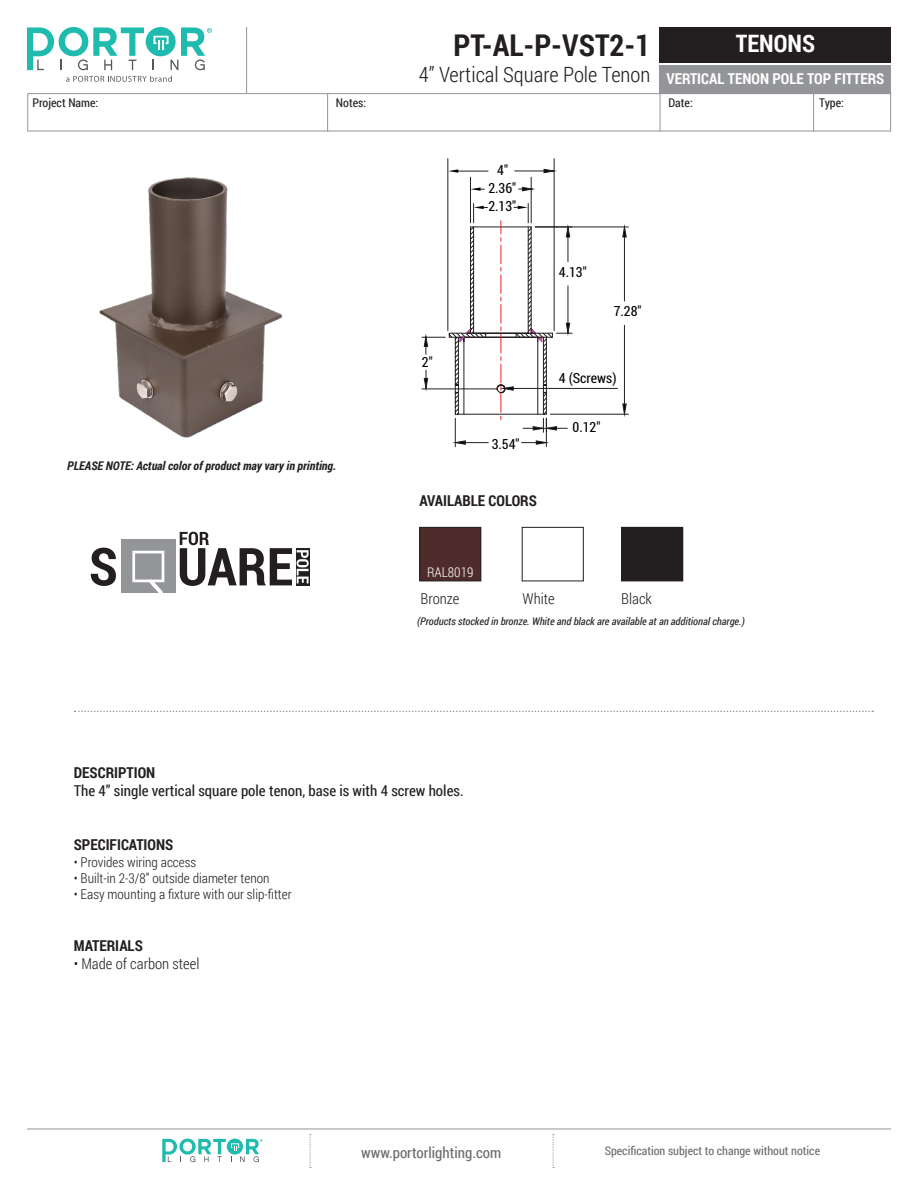
<style>
.page{position:relative;width:918px;height:1188px;background:#fff}
.page>*{position:absolute;margin:0;border:0;box-sizing:border-box;transform-origin:0 0}
.t1{font:700 30px "Roboto Condensed";color:#231f20}
.t2{font:700 24px "Roboto Condensed";color:#fff}
.t3{font:300 21px "Roboto Condensed";color:#231f20}
.t4{font:15px "Roboto Condensed";color:#231f20}
.t5{font:700 15px "Roboto Condensed";color:#231f20}
.t6{font:300 15px "Roboto Condensed";color:#231f20}
.t7{font:700 15px "Roboto Condensed";color:#fff}
.t8{font:15px "Roboto Condensed";color:#6c6d70}
.t9{font:13.95px "Roboto Condensed";color:#040503}
.t10{font:300 13.5px "Roboto Condensed";color:#231f20}
.t11{font:300 13.5px "Roboto Condensed";color:#fff}
.t12{font:italic 700 12px "Roboto Condensed";color:#231f20}
.t13{font:12px "Roboto Condensed";color:#6c6d70}
.t14{font:12px "Roboto Condensed";color:#231f20}
.t15{font:italic 10.5px "Roboto Condensed";color:#231f20}
</style>
<div class="page">
<div style="left:660px;top:27px;width:231px;height:36px;background:#231f20"></div>
<div style="left:146px;top:27px;width:30px;height:29px;background:#20bbaf;border-radius:50%"></div>
<svg style="left:153px;top:27px;width:59px;height:43px"></svg>
<svg style="left:27px;top:27px;width:117px;height:43px"></svg>
<svg style="left:66px;top:76px;width:106px;height:6px"></svg>
<div style="left:27px;top:93px;width:864px;height:38px;border:1px solid #939598"></div>
<hr style="left:246px;top:27px;width:1px;height:66px;background:#939598">
<svg style="left:310px;top:1134px;width:1px;height:34px"></svg>
<svg style="left:553px;top:1134px;width:1px;height:34px"></svg>
<hr style="left:27px;top:1129px;width:864px;height:1px;background:#939598">
<hr style="left:813px;top:93px;width:1px;height:38px;background:#939598">
<hr style="left:660px;top:93px;width:1px;height:38px;background:#939598">
<hr style="left:327px;top:93px;width:1px;height:38px;background:#939598">
<div style="left:660px;top:65px;width:231px;height:29px;background:#939598"></div>
<svg style="left:162px;top:1139px;width:101px;height:23px"></svg>
<img style="left:99px;top:177px;width:184px;height:261px">
<div style="left:121px;top:540px;width:55px;height:53px;background:#939598"></div>
<svg style="left:91px;top:548px;width:25px;height:38px"></svg>
<svg style="left:180px;top:532px;width:129px;height:54px"></svg>
<svg style="left:132px;top:551px;width:33px;height:42px"></svg>
<div style="left:522px;top:527px;width:62px;height:54px;border:1px solid #231f20"></div>
<div style="left:422px;top:529px;width:57px;height:50px;background:#4e2c2b"></div>
<div style="left:420px;top:527px;width:61px;height:54px;border:1px solid #231f20"></div>
<div style="left:622px;top:527px;width:61px;height:54px;background:#231f20"></div>
<div style="left:621px;top:527px;width:62px;height:54px;border:1px solid #231f20"></div>
<svg style="left:75px;top:711px;width:798px;height:1px"></svg>
<hr style="left:470px;top:177px;width:1px;height:46px;background:#231f20">
<hr style="left:531px;top:177px;width:1px;height:46px;background:#231f20">
<svg style="left:471px;top:187px;width:13px;height:4px"></svg>
<svg style="left:519px;top:187px;width:14px;height:5px"></svg>
<hr style="left:535px;top:227px;width:93px;height:1px;background:#231f20">
<hr style="left:550px;top:414px;width:78px;height:1px;background:#231f20">
<hr style="left:447px;top:159px;width:1px;height:172px;background:#231f20">
<hr style="left:554px;top:159px;width:1px;height:172px;background:#231f20">
<svg style="left:422px;top:203px;width:205px;height:244px"></svg>
<hr style="left:458px;top:171px;width:30px;height:1px;background:#231f20">
<svg style="left:448px;top:169px;width:10px;height:4px"></svg>
<svg style="left:515px;top:169px;width:40px;height:4px"></svg>
<p class="t1" style="left:454px;top:24px;width:198px">PT-AL-P-VST2-1</p>
<p class="t3" style="left:419px;top:60px;width:233px">4” Vertical Square Pole Tenon</p>
<h2 class="t2" style="left:736px;top:27px;width:81px">TENONS</h2>
<p class="t7" style="left:666px;top:68px;width:219px">VERTICAL TENON POLE TOP FITTERS</p>
<p class="t14" style="left:32px;top:95px;width:68px">Project Name:</p>
<p class="t14" style="left:819px;top:95px;width:26px">Type:</p>
<p class="t14" style="left:336px;top:95px;width:32px">Notes:</p>
<p class="t14" style="left:669px;top:95px;width:26px">Date:</p>
<p class="t12" style="left:67px;top:458px;width:271px">PLEASE NOTE: Actual color of product may vary in printing.</p>
<p class="t9" style="left:497px;top:160px;width:12px">4"</p>
<p class="t9" style="left:488px;top:196px;width:29px">2.13"</p>
<p class="t9" style="left:488px;top:178px;width:29px">2.36"</p>
<p class="t9" style="left:422px;top:352px;width:12px">2"</p>
<p class="t9" style="left:492px;top:434px;width:29px">3.54"</p>
<p class="t5" style="left:420px;top:490px;width:119px">AVAILABLE COLORS</p>
<p class="t9" style="left:559px;top:262px;width:29px">4.13"</p>
<p class="t9" style="left:614px;top:302px;width:29px">7.28"</p>
<p class="t9" style="left:559px;top:368px;width:59px">4 (Screws)</p>
<p class="t9" style="left:573px;top:418px;width:29px">0.12"</p>
<p class="t11" style="left:427px;top:563px;width:48px">RAL8019</p>
<p class="t6" style="left:421px;top:588px;width:40px">Bronze</p>
<p class="t6" style="left:523px;top:588px;width:34px">White</p>
<p class="t6" style="left:621px;top:588px;width:32px">Black</p>
<p class="t15" style="left:417px;top:614px;width:329px">(Products stocked in bronze. White and black are available at an additional charge.)</p>
<p class="t5" style="left:74px;top:763px;width:83px">DESCRIPTION</p>
<p class="t4" style="left:74px;top:781px;width:391px">The 4” single vertical square pole tenon, base is with 4 screw holes.</p>
<p class="t5" style="left:74px;top:835px;width:101px">SPECIFICATIONS</p>
<p class="t10" style="left:74px;top:852px;width:124px">• Provides wiring access</p>
<p class="t10" style="left:74px;top:869px;width:197px">• Built-in 2-3/8” outside diameter tenon</p>
<p class="t10" style="left:74px;top:885px;width:219px">• Easy mounting a fixture with our slip-fitter</p>
<p class="t5" style="left:74px;top:935px;width:71px">MATERIALS</p>
<p class="t6" style="left:74px;top:953px;width:127px">• Made of carbon steel</p>
<p class="t8" style="left:361px;top:1142px;width:142px">www.portorlighting.com</p>
<p class="t13" style="left:605px;top:1142px;width:217px">Specification subject to change without notice</p>
</div>
